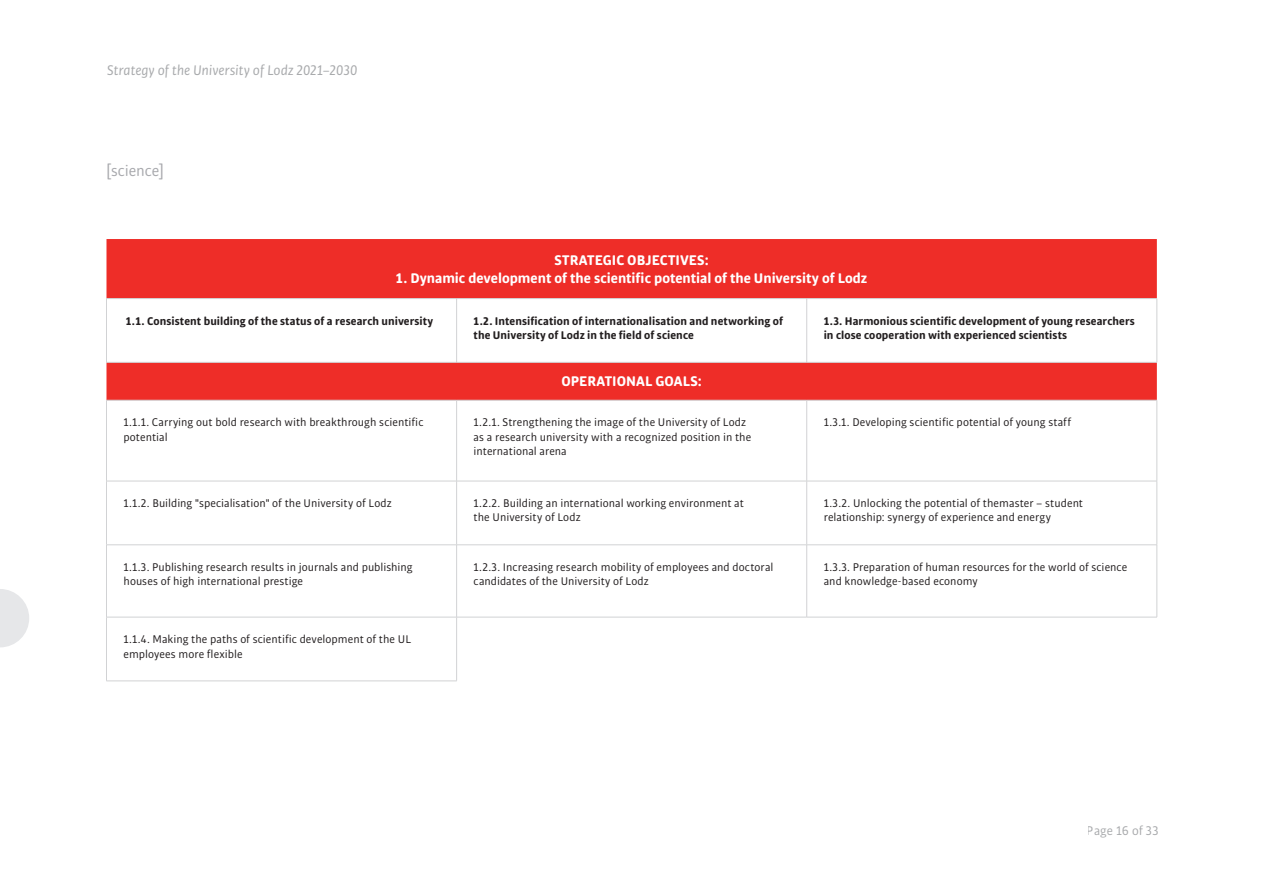
<style>
.page{position:relative;width:1263px;height:893px;background:#fff}
.page>*{position:absolute;margin:0;border:0;box-sizing:border-box;transform-origin:0 0}
.t1{font:16.5px "Bulo Rounded";letter-spacing:-.01em;color:#a8a9ad}
.t2{font:700 15px "Bulo Rounded";color:#fff}
.t3{font:italic 15px "Bulo Rounded";letter-spacing:-.005em;color:#939598}
.t4{font:13.5px "Bulo Rounded";letter-spacing:-.005em;color:#939598}
.t5{font:12px/14.4px "Bulo Rounded";letter-spacing:.005em;color:#231f20}
.t6{font:700 12px/14.4px "Bulo Rounded";letter-spacing:.005em;color:#231f20}
</style>
<div class="page">
<svg style="left:0;top:589px;width:29px;height:58px"></svg>
<svg style="left:106px;top:239px;width:1051px;height:161px;fill:#ee2d28"></svg>
<hr style="left:456px;top:299px;width:1px;height:63px;background:#d1d2d4">
<hr style="left:806px;top:299px;width:1px;height:63px;background:#d1d2d4">
<hr style="left:106px;top:481px;width:351px;height:1px;background:#d1d2d4">
<hr style="left:457px;top:481px;width:350px;height:1px;background:#d1d2d4">
<hr style="left:807px;top:481px;width:350px;height:1px;background:#d1d2d4">
<hr style="left:806px;top:400px;width:1px;height:81px;background:#d1d2d4">
<hr style="left:806px;top:481px;width:1px;height:64px;background:#d1d2d4">
<hr style="left:806px;top:545px;width:1px;height:72px;background:#d1d2d4">
<hr style="left:457px;top:400px;width:350px;height:1px;background:#d1d2d4">
<hr style="left:807px;top:400px;width:350px;height:1px;background:#d1d2d4">
<hr style="left:1156px;top:400px;width:1px;height:81px;background:#d1d2d4">
<hr style="left:1156px;top:481px;width:1px;height:64px;background:#d1d2d4">
<hr style="left:106px;top:298px;width:351px;height:1px;background:#d1d2d4">
<hr style="left:106px;top:299px;width:1px;height:63px;background:#d1d2d4">
<hr style="left:457px;top:298px;width:350px;height:1px;background:#d1d2d4">
<hr style="left:807px;top:298px;width:350px;height:1px;background:#d1d2d4">
<hr style="left:1156px;top:299px;width:1px;height:63px;background:#d1d2d4">
<hr style="left:106px;top:362px;width:351px;height:1px;background:#d1d2d4">
<hr style="left:457px;top:362px;width:350px;height:1px;background:#d1d2d4">
<hr style="left:807px;top:362px;width:350px;height:1px;background:#d1d2d4">
<hr style="left:106px;top:545px;width:351px;height:1px;background:#d1d2d4">
<hr style="left:457px;top:545px;width:350px;height:1px;background:#d1d2d4">
<hr style="left:807px;top:545px;width:350px;height:1px;background:#d1d2d4">
<hr style="left:1156px;top:545px;width:1px;height:72px;background:#d1d2d4">
<hr style="left:106px;top:617px;width:351px;height:1px;background:#d1d2d4">
<hr style="left:457px;top:617px;width:350px;height:1px;background:#d1d2d4">
<hr style="left:807px;top:617px;width:350px;height:1px;background:#d1d2d4">
<hr style="left:106px;top:400px;width:351px;height:1px;background:#d1d2d4">
<hr style="left:106px;top:400px;width:1px;height:81px;background:#d1d2d4">
<hr style="left:456px;top:400px;width:1px;height:81px;background:#d1d2d4">
<hr style="left:106px;top:481px;width:1px;height:64px;background:#d1d2d4">
<hr style="left:456px;top:481px;width:1px;height:64px;background:#d1d2d4">
<hr style="left:106px;top:545px;width:1px;height:72px;background:#d1d2d4">
<hr style="left:456px;top:545px;width:1px;height:72px;background:#d1d2d4">
<hr style="left:106px;top:617px;width:1px;height:64px;background:#d1d2d4">
<hr style="left:456px;top:617px;width:1px;height:64px;background:#d1d2d4">
<hr style="left:106px;top:681px;width:351px;height:1px;background:#d1d2d4">
<p class="t3" style="left:107px;top:61px;width:252px">Strategy of the University of Lodz 2021–2030</p>
<h1 class="t1" style="left:106px;top:160px;width:59px">[science]</h1>
<p class="t2" style="left:555px;top:251px;width:156px">STRATEGIC OBJECTIVES:</p>
<p class="t2" style="left:396px;top:269px;width:473px">1. Dynamic development of the scientific potential of the University of Lodz</p>
<p class="t6" style="left:126px;top:313px;width:309px">1.1. Consistent building of the status of a research university</p>
<p class="t6" style="left:474px;top:313px;width:311px">1.2. Intensification of internationalisation and networking of the University of Lodz in the field of science</p>
<p class="t6" style="left:824px;top:313px;width:313px">1.3. Harmonious scientific development of young researchers in close cooperation with experienced scientists</p>
<p class="t2" style="left:561px;top:372px;width:142px">OPERATIONAL GOALS:</p>
<p class="t5" style="left:123px;top:415px;width:302px">1.1.1. Carrying out bold research with breakthrough scientific potential</p>
<p class="t5" style="left:474px;top:415px;width:279px">1.2.1. Strengthening the image of the University of Lodz as a research university with a recognized position in the international arena</p>
<p class="t5" style="left:824px;top:415px;width:249px">1.3.1. Developing scientific potential of young staff</p>
<p class="t5" style="left:123px;top:496px;width:270px">1.1.2. Building "specialisation" of the University of Lodz</p>
<p class="t5" style="left:474px;top:496px;width:272px">1.2.2. Building an international working environment at the University of Lodz</p>
<p class="t5" style="left:824px;top:496px;width:261px">1.3.2. Unlocking the potential of themaster – student relationship: synergy of experience and energy</p>
<p class="t5" style="left:123px;top:560px;width:291px">1.1.3. Publishing research results in journals and publishing houses of high international prestige</p>
<p class="t5" style="left:474px;top:560px;width:301px">1.2.3. Increasing research mobility of employees and doctoral candidates of the University of Lodz</p>
<p class="t5" style="left:824px;top:560px;width:305px">1.3.3. Preparation of human resources for the world of science and knowledge-based economy</p>
<p class="t5" style="left:123px;top:632px;width:289px">1.1.4. Making the paths of scientific development of the UL employees more flexible</p>
<p class="t4" style="left:1087px;top:822px;width:73px">Page 16 of 33</p>
</div>
